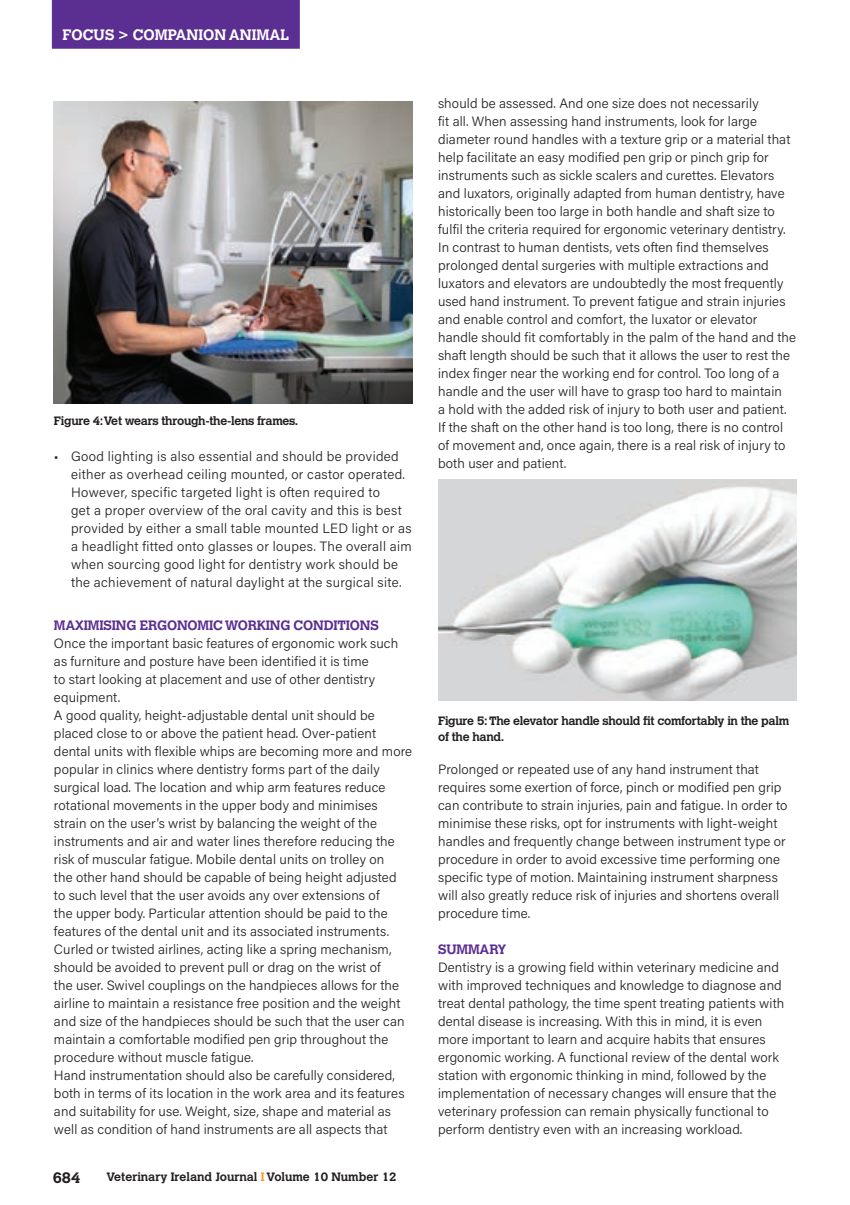
<style>
.page{position:relative;width:850px;height:1205px;background:#fff}
.page>*{position:absolute;margin:0;border:0;box-sizing:border-box;transform-origin:0 0}
.t1{font:700 15px "Calvert";color:#fff}
.t2{font:700 15px "Calvert";color:#231f20}
.t3{font:300 13.5px/18px "Acumin Pro";letter-spacing:.01em;color:#231f20}
.t4{font:700 13.5px "Calvert";letter-spacing:-.01em;color:#5b2e91}
.t5{font:700 12px/16.5px "Calvert";letter-spacing:-.025em;color:#231f20}
.t6{font:700 12px "Calvert";color:#231f20}
.s1{color:#f7981d}
</style>
<div class="page">
<img style="left:54px;top:102px;width:358px;height:302px">
<img style="left:438px;top:480px;width:358px;height:220px">
<div style="left:52px;top:0;width:248px;height:49px;background:#5b2e91"></div>
<p class="t1" style="left:62px;top:25px;width:228px">FOCUS &gt; COMPANION ANIMAL</p>
<p class="t5" style="left:54px;top:412px;width:246px">Figure 4:Vet wears through-the-lens frames.</p>
<p class="t3" style="left:71px;top:446px;width:342px;text-indent:-17px">• Good lighting is also essential and should be provided either as overhead ceiling mounted, or castor operated.<br>However, specific targeted light is often required to<br>get a proper overview of the oral cavity and this is best provided by either a small table mounted LED light or as a headlight fitted onto glasses or loupes. The overall aim when sourcing good light for dentistry work should be the achievement of natural daylight at the surgical site.</p>
<p class="t4" style="left:54px;top:617px;width:326px">MAXIMISING ERGONOMIC WORKING CONDITIONS</p>
<p class="t3" style="left:54px;top:634px;width:360px">Once the important basic features of ergonomic work such as furniture and posture have been identified it is time<br>to start looking at placement and use of other dentistry equipment.<br>A good quality, height-adjustable dental unit should be placed close to or above the patient head. Over-patient dental units with flexible whips are becoming more and more popular in clinics where dentistry forms part of the daily surgical load. The location and whip arm features reduce rotational movements in the upper body and minimises strain on the user’s wrist by balancing the weight of the instruments and air and water lines therefore reducing the risk of muscular fatigue. Mobile dental units on trolley on<br>the other hand should be capable of being height adjusted<br>to such level that the user avoids any over extensions of<br>the upper body. Particular attention should be paid to the features of the dental unit and its associated instruments.<br>Curled or twisted airlines, acting like a spring mechanism, should be avoided to prevent pull or drag on the wrist of<br>the user. Swivel couplings on the handpieces allows for the airline to maintain a resistance free position and the weight and size of the handpieces should be such that the user can maintain a comfortable modified pen grip throughout the procedure without muscle fatigue.<br>Hand instrumentation should also be carefully considered, both in terms of its location in the work area and its features and suitability for use. Weight, size, shape and material as well as condition of hand instruments are all aspects that</p>
<p class="t2" style="left:53px;top:1168px;width:29px">684</p>
<p class="t6" style="left:107px;top:1169px;width:291px">Veterinary Ireland Journal <span class="s1">I</span> Volume 10 Number 12</p>
<p class="t3" style="left:438px;top:94px;width:359px">should be assessed. And one size does not necessarily<br>fit all. When assessing hand instruments, look for large diameter round handles with a texture grip or a material that help facilitate an easy modified pen grip or pinch grip for instruments such as sickle scalers and curettes. Elevators and luxators, originally adapted from human dentistry, have historically been too large in both handle and shaft size to fulfil the criteria required for ergonomic veterinary dentistry.<br>In contrast to human dentists, vets often find themselves prolonged dental surgeries with multiple extractions and luxators and elevators are undoubtedly the most frequently used hand instrument. To prevent fatigue and strain injuries and enable control and comfort, the luxator or elevator handle should fit comfortably in the palm of the hand and the shaft length should be such that it allows the user to rest the index finger near the working end for control. Too long of a handle and the user will have to grasp too hard to maintain<br>a hold with the added risk of injury to both user and patient.<br>If the shaft on the other hand is too long, there is no control of movement and, once again, there is a real risk of injury to both user and patient.</p>
<p class="t5" style="left:438px;top:712px;width:352px">Figure 5: The elevator handle should fit comfortably in the palm of the hand.</p>
<p class="t3" style="left:438px;top:760px;width:351px">Prolonged or repeated use of any hand instrument that requires some exertion of force, pinch or modified pen grip can contribute to strain injuries, pain and fatigue. In order to minimise these risks, opt for instruments with light-weight handles and frequently change between instrument type or procedure in order to avoid excessive time performing one specific type of motion. Maintaining instrument sharpness will also greatly reduce risk of injuries and shortens overall procedure time.</p>
<p class="t4" style="left:438px;top:941px;width:70px">SUMMARY</p>
<p class="t3" style="left:438px;top:958px;width:348px">Dentistry is a growing field within veterinary medicine and with improved techniques and knowledge to diagnose and treat dental pathology, the time spent treating patients with dental disease is increasing. With this in mind, it is even more important to learn and acquire habits that ensures ergonomic working. A functional review of the dental work station with ergonomic thinking in mind, followed by the implementation of necessary changes will ensure that the veterinary profession can remain physically functional to perform dentistry even with an increasing workload.</p>
</div>
